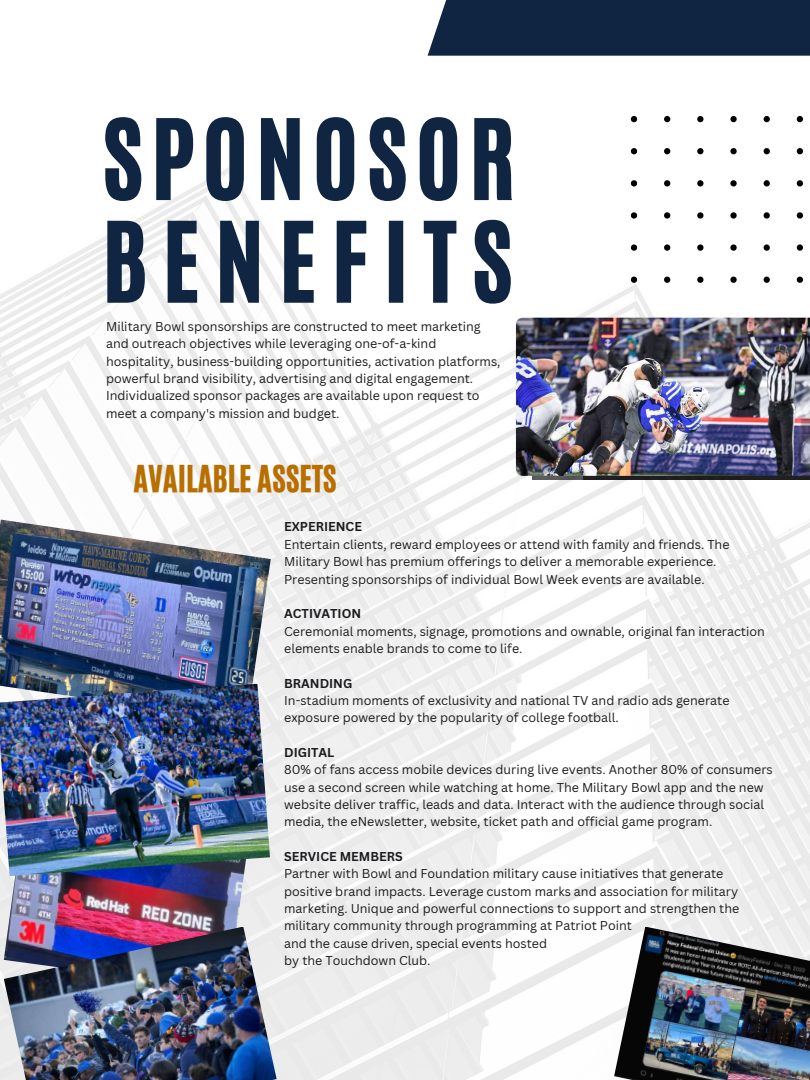
<style>
.page{position:relative;width:810px;height:1080px;background:#fff}
.page>*{position:absolute;margin:0;border:0;box-sizing:border-box;transform-origin:0 0}
.t1{font:92.75px/102.6px "CA Generated";letter-spacing:.13em;color:#102542}
.t2{font:31.12px "CA Generated";color:#b86f00}
.t3{font:12.5px/17.4px "Canva Sans";color:#1b1a1e}
.t4{font:700 12.5px "Canva Sans";color:#1b1a1e}
</style>
<div class="page">
<img style="left:0;top:54px;width:810px;height:1026px">
<div style="left:428px;top:0;width:382px;height:56px;background:#102542"></div>
<svg style="left:631px;top:116px;width:179px;height:167px"></svg>
<div style="left:584px;top:345px;width:226px;height:135px;background:#202020"></div>
<img style="left:516px;top:318px;width:294px;height:158px">
<img style="left:4px;top:876px;width:246px;height:51px">
<img style="left:0;top:520px;width:271px;height:202px">
<img style="left:0;top:684px;width:270px;height:192px">
<img style="left:614px;top:927px;width:196px;height:153px">
<img style="left:4px;top:927px;width:273px;height:153px">
<h1 class="t1" style="left:102px;top:109px;width:415px">SPONOSOR<br>BENEFITS</h1>
<p class="t3" style="left:106px;top:318px;width:396px">Military Bowl sponsorships are constructed to meet marketing and outreach objectives while leveraging one-of-a-kind hospitality, business-building opportunities, activation platforms, powerful brand visibility, advertising and digital engagement.<br>Individualized sponsor packages are available upon request to meet a company's mission and budget.</p>
<h2 class="t2" style="left:133px;top:455px;width:205px">AVAILABLE ASSETS</h2>
<p class="t4" style="left:284px;top:519px;width:79px">EXPERIENCE</p>
<p class="t3" style="left:284px;top:536px;width:447px">Entertain clients, reward employees or attend with family and friends. The<br>Military Bowl has premium offerings to deliver a memorable experience.<br>Presenting sponsorships of individual Bowl Week events are available.</p>
<p class="t4" style="left:284px;top:606px;width:79px">ACTIVATION</p>
<p class="t3" style="left:284px;top:622px;width:482px">Ceremonial moments, signage, promotions and ownable, original fan interaction elements enable brands to come to life.</p>
<p class="t4" style="left:284px;top:676px;width:70px">BRANDING</p>
<p class="t3" style="left:284px;top:692px;width:447px">In-stadium moments of exclusivity and national TV and radio ads generate exposure powered by the popularity of college football.</p>
<p class="t4" style="left:284px;top:745px;width:52px">DIGITAL</p>
<p class="t3" style="left:284px;top:761px;width:490px">80% of fans access mobile devices during live events. Another 80% of consumers use a second screen while watching at home. The Military Bowl app and the new website deliver traffic, leads and data. Interact with the audience through social media, the eNewsletter, website, ticket path and official game program.</p>
<p class="t4" style="left:284px;top:849px;width:120px">SERVICE MEMBERS</p>
<p class="t3" style="left:284px;top:865px;width:457px">Partner with Bowl and Foundation military cause initiatives that generate positive brand impacts. Leverage custom marks and association for military marketing. Unique and powerful connections to support and strengthen the military community through programming at Patriot Point<br>and the cause driven, special events hosted<br>by the Touchdown Club.</p>
</div>
